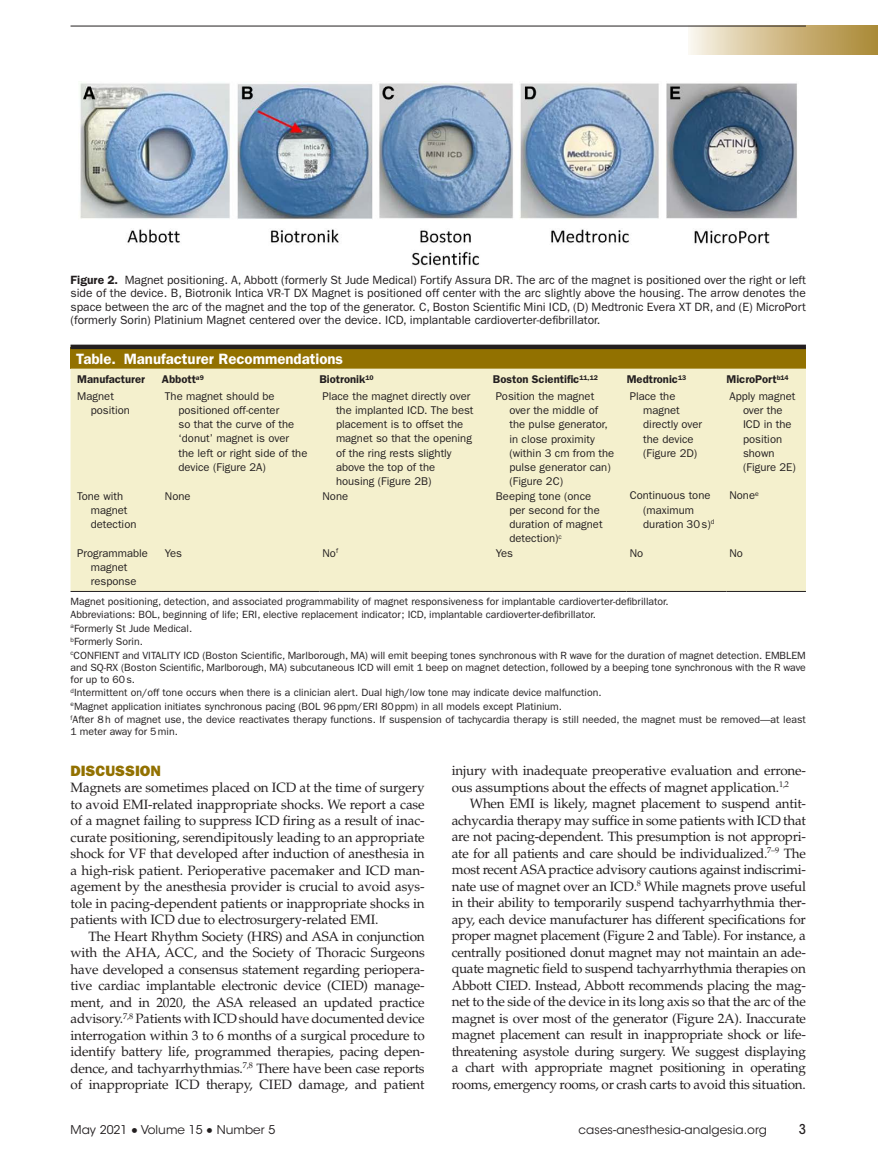
<style>
.page{position:relative;width:878px;height:1175px;background:#fff}
.page>*{position:absolute;margin:0;border:0;box-sizing:border-box;transform-origin:0 0}
.t1{font:600 15px "ITC Franklin Gothic Std";color:#fff}
.t2{font:15px "ITC Franklin Gothic Std Hvy";color:#927100}
.t3{font:13.5px/16.5px "Palatino LT Std";letter-spacing:-.015em;color:#231f20;text-align:justify}
.t4{font:500 condensed 13.5px "ITC Avant Garde Std";color:#231f20}
.t5{font:12px/13.5px "ITC Franklin Gothic Std";color:#231f20;text-align:justify}
.t6{font:12px "ITC Avant Garde Std";letter-spacing:.005em;color:#231f20}
.t7{font:11.25px/14.2px "ITC Franklin Gothic Std";color:#231f20}
.t8{font:600 11.25px "ITC Franklin Gothic Std";color:#231f20}
.t9{font:10.5px/13.5px "ITC Franklin Gothic Std";color:#231f20}
.s1{font-weight:600}
.s2{font-family:"Gandhari Unicode";font-size:18.75px}
</style>
<div class="page">
<div style="left:688px;top:26px;width:190px;height:28px;background:linear-gradient(to right,#f9f2e5,#a9852f)"></div>
<hr style="left:70px;top:26px;width:736px;height:1px;background:#231f20">
<img style="left:80px;top:81px;width:717px;height:185px">
<div style="left:70px;top:347px;width:736px;height:21px;background:#927100"></div>
<div style="left:70px;top:368px;width:736px;height:223px;background:#f4f0cd"></div>
<hr style="left:70px;top:591px;width:92px;height:1px;background:#231f20">
<hr style="left:162px;top:591px;width:157px;height:1px;background:#231f20">
<hr style="left:319px;top:591px;width:174px;height:1px;background:#231f20">
<hr style="left:493px;top:591px;width:133px;height:1px;background:#231f20">
<hr style="left:626px;top:591px;width:100px;height:1px;background:#231f20">
<hr style="left:726px;top:591px;width:79px;height:1px;background:#231f20">
<div style="left:70px;top:344px;width:736px;height:5px;background:#231f20"></div>
<p class="t5" style="left:70px;top:273px;width:737px"><span class="s1">Figure 2.</span> Magnet positioning. A, Abbott (formerly St Jude Medical) Fortify Assura DR. The arc of the magnet is positioned over the right or left side of the device. B, Biotronik Intica VR-T DX Magnet is positioned off center with the arc slightly above the housing. The arrow denotes the space between the arc of the magnet and the top of the generator. C, Boston Scientific Mini ICD, (D) Medtronic Evera XT DR, and (E) MicroPort (formerly Sorin) Platinium Magnet centered over the device. ICD, implantable cardioverter-defibrillator.</p>
<p class="t1" style="left:76px;top:350px;width:268px">Table. Manufacturer Recommendations</p>
<p class="t8" style="left:77px;top:372px;width:69px">Manufacturer</p>
<p class="t8" style="left:162px;top:372px;width:43px">Abbott<sup>a9</sup></p>
<p class="t8" style="left:319px;top:372px;width:56px">Biotronik<sup>10</sup></p>
<p class="t8" style="left:493px;top:372px;width:106px">Boston Scientific<sup>11,12</sup></p>
<p class="t8" style="left:626px;top:372px;width:61px">Medtronic<sup>13</sup></p>
<p class="t8" style="left:726px;top:372px;width:64px">MicroPort<sup>b14</sup></p>
<p class="t7" style="left:91px;top:389px;width:41px;text-indent:-14px">Magnet position</p>
<p class="t7" style="left:178px;top:389px;width:130px;text-indent:-14px">The magnet should be positioned off-center<br>so that the curve of the ‘donut’ magnet is over the left or right side of the device (Figure 2A)</p>
<p class="t7" style="left:336px;top:389px;width:139px;text-indent:-14px">Place the magnet directly over the implanted ICD. The best placement is to offset the magnet so that the opening of the ring rests slightly above the top of the housing (Figure 2B)</p>
<p class="t7" style="left:509px;top:389px;width:106px;text-indent:-14px">Position the magnet over the middle of the pulse generator, in close proximity (within 3 cm from the pulse generator can) (Figure 2C)</p>
<p class="t7" style="left:643px;top:389px;width:60px;text-indent:-14px">Place the magnet directly over the device (Figure 2D)</p>
<p class="t7" style="left:743px;top:389px;width:54px;text-indent:-14px">Apply magnet over the<br>ICD in the position shown (Figure 2E)</p>
<p class="t7" style="left:91px;top:489px;width:47px;text-indent:-14px">Tone with magnet detection</p>
<p class="t7" style="left:165px;top:489px;width:27px">None</p>
<p class="t7" style="left:322px;top:489px;width:27px">None</p>
<p class="t7" style="left:509px;top:489px;width:95px;text-indent:-14px">Beeping tone (once per second for the duration of magnet detection)<sup>c</sup></p>
<p class="t7" style="left:643px;top:488px;width:73px;text-indent:-14px">Continuous tone (maximum duration 30s)<sup>d</sup></p>
<p class="t7" style="left:729px;top:488px;width:31px">None<sup>e</sup></p>
<p class="t7" style="left:91px;top:545px;width:59px;text-indent:-14px">Programmable magnet response</p>
<p class="t7" style="left:165px;top:545px;width:19px">Yes</p>
<p class="t7" style="left:322px;top:545px;width:17px">No<sup>f</sup></p>
<p class="t7" style="left:496px;top:545px;width:19px">Yes</p>
<p class="t7" style="left:629px;top:545px;width:15px">No</p>
<p class="t7" style="left:729px;top:545px;width:15px">No</p>
<p class="t9" style="left:71px;top:594px;width:736px">Magnet positioning, detection, and associated programmability of magnet responsiveness for implantable cardioverter-defibrillator.<br>Abbreviations: BOL, beginning of life; ERI, elective replacement indicator; ICD, implantable cardioverter-defibrillator.<br><sup>a</sup>Formerly St Jude Medical.<br><sup>b</sup>Formerly Sorin.<br><sup>c</sup>CONFIENT and VITALITY ICD (Boston Scientific, Marlborough, MA) will emit beeping tones synchronous with R wave for the duration of magnet detection. EMBLEM</p>
<p class="t9" style="left:70px;top:661px;width:737px;line-height:12px">and SQ-RX (Boston Scientific, Marlborough, MA) subcutaneous ICD will emit 1 beep on magnet detection, followed by a beeping tone synchronous with the R wave for up to 60s.</p>
<p class="t9" style="left:71px;top:686px;width:736px"><sup>d</sup>Intermittent on/off tone occurs when there is a clinician alert. Dual high/low tone may indicate device malfunction.<br><sup>e</sup>Magnet application initiates synchronous pacing (BOL 96ppm/ERI 80ppm) in all models except Platinium.<br><sup>f</sup>After 8h of magnet use, the device reactivates therapy functions. If suspension of tachycardia therapy is still needed, the magnet must be removed—at least</p>
<p class="t9" style="left:70px;top:725px;width:109px">1 meter away for 5min.</p>
<p class="t2" style="left:70px;top:761px;width:92px">DISCUSSION</p>
<p class="t3" style="left:70px;top:779px;width:356px">Magnets are sometimes placed on ICD at the time of surgery to avoid EMI-related inappropriate shocks. We report a case of a magnet failing to suppress ICD firing as a result of inac&shy;curate positioning, serendipitously leading to an appropriate shock for VF that developed after induction of anesthesia in a high-risk patient. Perioperative pacemaker and ICD man&shy;agement by the anesthesia provider is crucial to avoid asys&shy;tole in pacing-dependent patients or inappropriate shocks in patients with ICD due to electrosurgery-related EMI.</p>
<p class="t3" style="left:70px;top:928px;width:356px;text-indent:18px">The Heart Rhythm Society (HRS) and ASA in conjunction with the AHA, ACC, and the Society of Thoracic Surgeons have developed a consensus statement regarding periopera&shy;tive cardiac implantable electronic device (CIED) manage&shy;ment, and in 2020, the ASA released an updated practice advisory.<sup>7,8</sup> Patients with ICD should have documented device interrogation within 3 to 6 months of a surgical procedure to identify battery life, programmed therapies, pacing depen&shy;dence, and tachyarrhythmias.<sup>7,8</sup> There have been case reports of inappropriate ICD therapy, CIED damage, and patient</p>
<p class="t3" style="left:452px;top:762px;width:356px">injury with inadequate preoperative evaluation and errone&shy;ous assumptions about the effects of magnet application.<sup>1,2</sup></p>
<p class="t3" style="left:451px;top:795px;width:356px;text-indent:18px">When EMI is likely, magnet placement to suspend antit&shy;achycardia therapy may suffice in some patients with ICD that are not pacing-dependent. This presumption is not appropri&shy;ate for all patients and care should be individualized.<sup>7–9</sup> The most recent ASA practice advisory cautions against indiscrimi&shy;nate use of magnet over an ICD.<sup>8</sup> While magnets prove useful in their ability to temporarily suspend tachyarrhythmia ther&shy;apy, each device manufacturer has different specifications for proper magnet placement (Figure 2 and Table). For instance, a centrally positioned donut magnet may not maintain an ade&shy;quate magnetic field to suspend tachyarrhythmia therapies on Abbott CIED. Instead, Abbott recommends placing the mag&shy;net to the side of the device in its long axis so that the arc of the magnet is over most of the generator (Figure 2A). Inaccurate magnet placement can result in inappropriate shock or life&shy;threatening asystole during surgery. We suggest displaying a chart with appropriate magnet positioning in operating rooms, emergency rooms, or crash carts to avoid this situation.</p>
<p class="t6" style="left:70px;top:1122px;width:206px">May 2021 <span class="s2">•</span> Volume 15 <span class="s2">•</span> Number 5</p>
<p class="t6" style="left:578px;top:1122px;width:190px">cases-anesthesia-analgesia.org</p>
<p class="t4" style="left:798px;top:1121px;width:9px">3</p>
</div>
